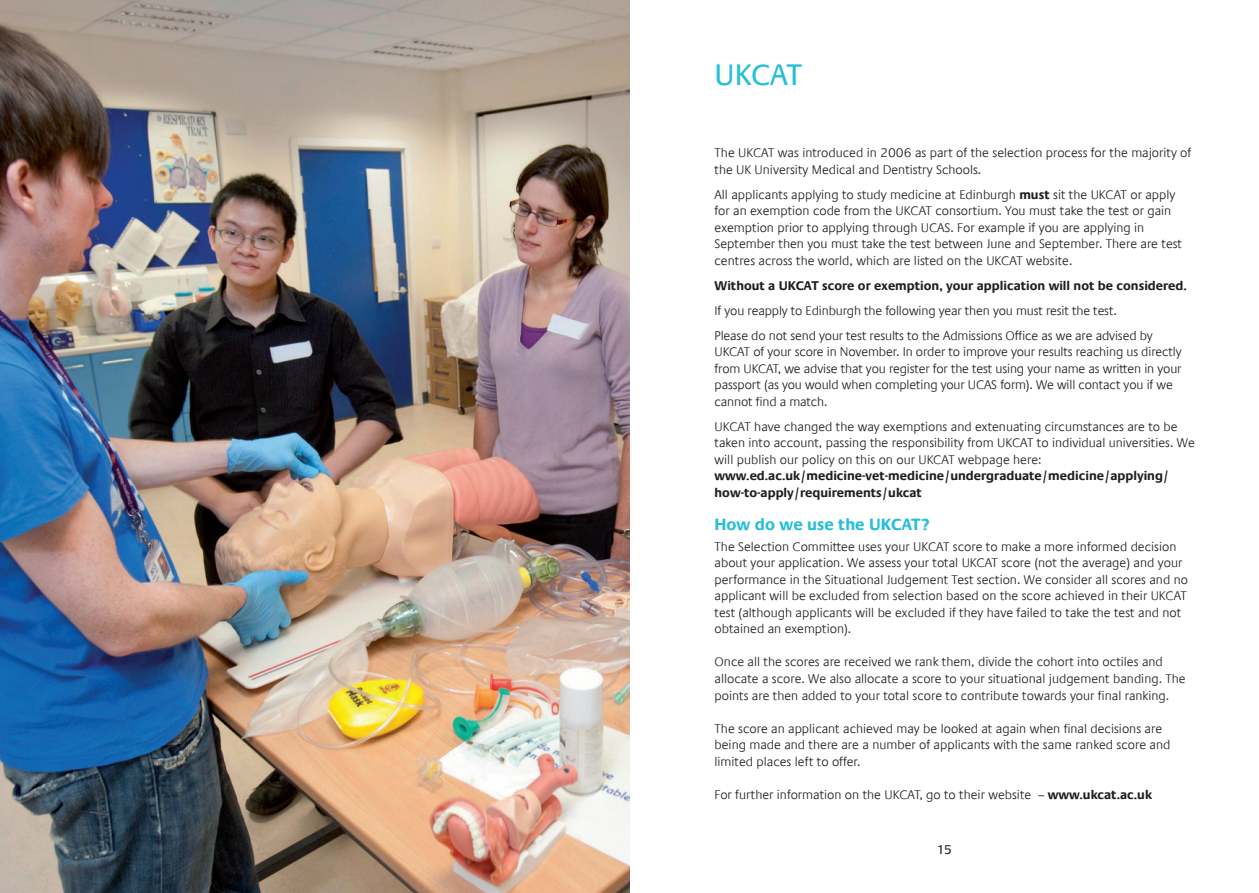
<style>
.page{position:relative;width:1259px;height:893px;background:#fff}
.page>*{position:absolute;margin:0;border:0;box-sizing:border-box;transform-origin:0 0}
.t1{font:30px "Praxis Com";color:#26bfd8}
.t2{font:700 16.5px "Praxis Com";color:#26bfd8}
.t3{font:300 12.75px/16.5px "Praxis Com";color:#231f20}
.t4{font:700 12.75px/16.5px "Praxis Com";color:#231f20}
.t5{font:12.75px "Praxis Com";color:#231f20}
.s1{font-weight:700}
</style>
<div class="page">
<img style="left:0;top:0;width:629px;height:893px">
<p class="t1" style="left:714px;top:58px;width:89px">UKCAT</p>
<p class="t3" style="left:714px;top:145px;width:478px">The UKCAT was introduced in 2006 as part of the selection process for the majority of the UK University Medical and Dentistry Schools.</p>
<p class="t3" style="left:714px;top:186px;width:469px">All applicants applying to study medicine at Edinburgh <span class="s1">must</span> sit the UKCAT or apply for an exemption code from the UKCAT consortium. You must take the test or gain exemption prior to applying through UCAS. For example if you are applying in September then you must take the test between June and September. There are test centres across the world, which are listed on the UKCAT website.</p>
<p class="t4" style="left:714px;top:277px;width:474px">Without a UKCAT score or exemption, your application will not be considered.</p>
<p class="t3" style="left:714px;top:302px;width:404px">If you reapply to Edinburgh the following year then you must resit the test.</p>
<p class="t3" style="left:714px;top:327px;width:468px">Please do not send your test results to the Admissions Office as we are advised by UKCAT of your score in November. In order to improve your results reaching us directly from UKCAT, we advise that you register for the test using your name as written in your passport (as you would when completing your UCAS form). We will contact you if we cannot find a match.</p>
<p class="t3" style="left:714px;top:418px;width:482px">UKCAT have changed the way exemptions and extenuating circumstances are to be taken into account, passing the responsibility from UKCAT to individual universities. We will publish our policy on this on our UKCAT webpage here:</p>
<p class="t4" style="left:714px;top:468px;width:456px">www.ed.ac.uk/medicine-vet-medicine/undergraduate/medicine/applying/ how-to-apply/requirements/ukcat</p>
<p class="t2" style="left:714px;top:515px;width:217px">How do we use the UKCAT?</p>
<p class="t3" style="left:714px;top:538px;width:475px">The Selection Committee uses your UKCAT score to make a more informed decision about your application. We assess your total UKCAT score (not the average) and your performance in the Situational Judgement Test section. We consider all scores and no applicant will be excluded from selection based on the score achieved in their UKCAT test (although applicants will be excluded if they have failed to take the test and not obtained an exemption).</p>
<p class="t3" style="left:714px;top:654px;width:473px">Once all the scores are received we rank them, divide the cohort into octiles and allocate a score. We also allocate a score to your situational judgement banding. The points are then added to your total score to contribute towards your final ranking.</p>
<p class="t3" style="left:714px;top:720px;width:457px">The score an applicant achieved may be looked at again when final decisions are being made and there are a number of applicants with the same ranked score and limited places left to offer.</p>
<p class="t3" style="left:714px;top:786px;width:439px">For further information on the UKCAT, go to their website – <span class="s1">www.ukcat.ac.uk</span></p>
<p class="t5" style="left:936px;top:842px;width:17px">15</p>
</div>
